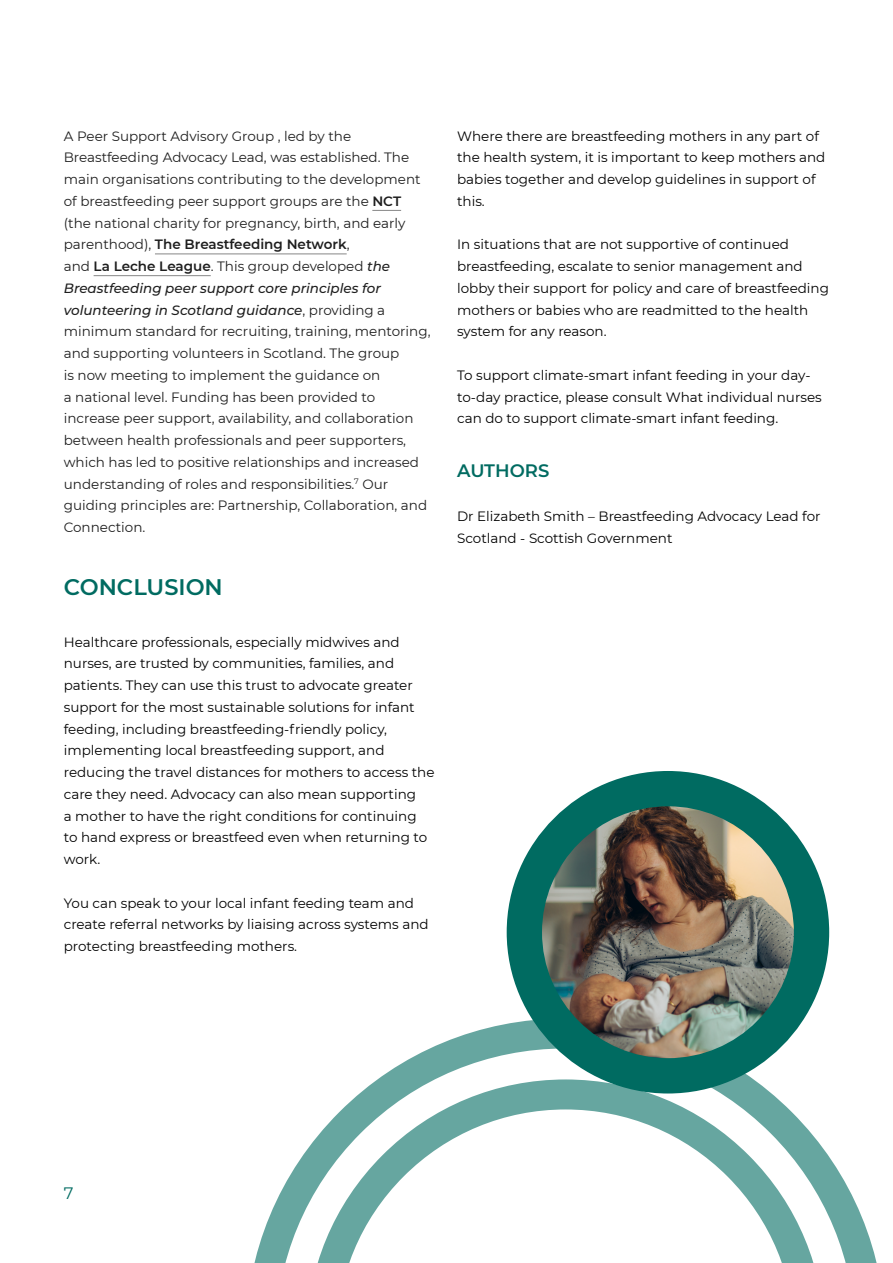
<style>
.page{position:relative;width:893px;height:1263px;background:#fff}
.page>*{position:absolute;margin:0;border:0;box-sizing:border-box;transform-origin:0 0}
.t1{font:600 22.5px "Montserrat";color:#006b61}
.t2{font:600 18px "Montserrat";color:#006b61}
.t3{font:16.5px "Montserrat";color:#006b61}
.t4{font:13.5px/21.8px "Montserrat";color:#000}
.t5{font:13.5px/21.8px "Montserrat";color:#1e1e1e}
.s1{font-weight:600}
.s2{font-weight:500;font-style:italic}
</style>
<div class="page">
<svg style="left:372px;top:210px;width:29px;height:1px"></svg>
<hr style="left:155px;top:254px;width:192px;height:1px;background:#878787">
<hr style="left:94px;top:275px;width:117px;height:1px;background:#878787">
<svg style="left:254px;top:1023px;width:623px;height:240px"></svg>
<svg style="left:307px;top:1079px;width:517px;height:184px"></svg>
<img style="left:507px;top:771px;width:322px;height:322px">
<p class="t5" style="left:64px;top:124px;width:368px">A Peer Support Advisory Group , led by the Breastfeeding Advocacy Lead, was established. The main organisations contributing to the development of breastfeeding peer support groups are the <span class="s1">NCT </span>(the national charity for pregnancy, birth, and early parenthood), <span class="s1">The Breastfeeding Network</span>,<br>and <span class="s1">La Leche League</span>. This group developed <span class="s2">the Breastfeeding peer support core principles for volunteering in Scotland guidance</span>, providing a minimum standard for recruiting, training, mentoring, and supporting volunteers in Scotland. The group<br>is now meeting to implement the guidance on<br>a national level. Funding has been provided to increase peer support, availability, and collaboration between health professionals and peer supporters, which has led to positive relationships and increased understanding of roles and responsibilities.<sup>7</sup> Our guiding principles are: Partnership, Collaboration, and Connection.</p>
<h1 class="t1" style="left:64px;top:571px;width:161px">CONCLUSION</h1>
<p class="t4" style="left:64px;top:630px;width:372px">Healthcare professionals, especially midwives and nurses, are trusted by communities, families, and patients. They can use this trust to advocate greater support for the most sustainable solutions for infant feeding, including breastfeeding-friendly policy, implementing local breastfeeding support, and reducing the travel distances for mothers to access the care they need. Advocacy can also mean supporting<br>a mother to have the right conditions for continuing<br>to hand express or breastfeed even when returning to work.</p>
<p class="t4" style="left:64px;top:891px;width:366px">You can speak to your local infant feeding team and create referral networks by liaising across systems and protecting breastfeeding mothers.</p>
<p class="t4" style="left:457px;top:124px;width:370px">Where there are breastfeeding mothers in any part of the health system, it is important to keep mothers and babies together and develop guidelines in support of this.</p>
<p class="t4" style="left:457px;top:233px;width:373px">In situations that are not supportive of continued breastfeeding, escalate to senior management and lobby their support for policy and care of breastfeeding mothers or babies who are readmitted to the health system for any reason.</p>
<p class="t4" style="left:457px;top:364px;width:366px">To support climate-smart infant feeding in your day&shy;to-day practice, please consult What individual nurses can do to support climate-smart infant feeding.</p>
<h2 class="t2" style="left:457px;top:458px;width:94px">AUTHORS</h2>
<p class="t4" style="left:457px;top:505px;width:365px">Dr Elizabeth Smith – Breastfeeding Advocacy Lead for<br>Scotland - Scottish Government</p>
<p class="t3" style="left:64px;top:1182px;width:11px">7</p>
</div>
